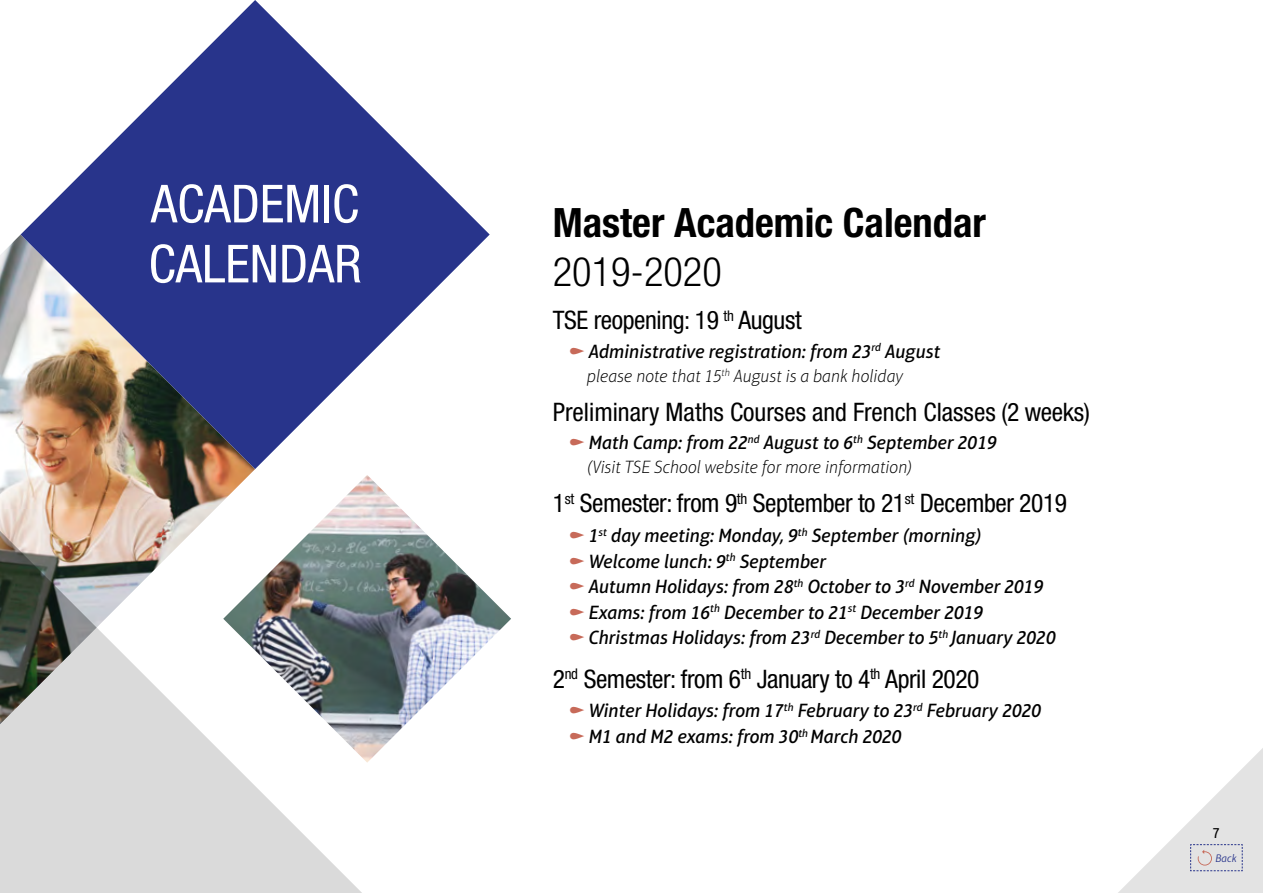
<style>
.page{position:relative;width:1263px;height:893px;background:#fff}
.page>*{position:absolute;margin:0;border:0;box-sizing:border-box;transform-origin:0 0}
.t1{font:condensed 52.5px/60px "Helvetica Neue LT Pro";color:#fff}
.t2{font:700 condensed 40.5px "Helvetica Neue LT Pro";color:#000}
.t3{font:300 condensed 40.5px "Helvetica Neue LT Pro";color:#000}
.t4{font:condensed 25.5px "Helvetica Neue LT Pro";letter-spacing:-.015em;color:#000}
.t5{font:italic 500 19.5px/25.5px "Aptifer Sans LT Pro";color:#000}
.t6{font:italic 100 18px "Aptifer Sans LT Pro";color:#000}
.t7{font:15px "Aptifer Sans LT Pro";color:#000}
.t8{font:italic 300 11.1px "Aptifer Sans LT Pro";color:#28348b}
</style>
<div class="page">
<svg style="left:0;top:724px;width:362px;height:169px;fill:#dadada"></svg>
<svg style="left:1118px;top:748px;width:145px;height:145px"></svg>
<img style="left:0;top:235px;width:255px;height:489px">
<svg style="left:21px;top:0;width:469px;height:469px;fill:#29358b"></svg>
<img style="left:0;top:512px;width:97px;height:228px">
<img style="left:223px;top:475px;width:288px;height:288px">
<h1 class="t1" style="left:148px;top:173px;width:211px">ACADEMIC<br>CALENDAR</h1>
<h2 class="t2" style="left:553px;top:198px;width:435px">Master Academic Calendar</h2>
<h2 class="t3" style="left:553px;top:248px;width:171px">2019-2020</h2>
<h3 class="t4" style="left:553px;top:306px;width:250px">TSE reopening: 19 <sup>th</sup> August</h3>
<p class="t5" style="left:589px;top:338px;width:353px">Administrative registration: from 23<sup>rd</sup> August</p>
<p class="t6" style="left:587px;top:366px;width:318px">please note that 15<sup>th</sup> August is a bank holiday</p>
<h3 class="t4" style="left:553px;top:397px;width:539px">Preliminary Maths Courses and French Classes (2 weeks)</h3>
<p class="t5" style="left:589px;top:430px;width:409px">Math Camp: from 22<sup>nd</sup> August to 6<sup>th</sup> September 2019</p>
<p class="t6" style="left:587px;top:457px;width:327px">(Visit TSE School website for more information)</p>
<h3 class="t4" style="left:553px;top:489px;width:516px">1<sup>st</sup> Semester: from 9<sup>th</sup> September to 21<sup>st</sup> December 2019</h3>
<p class="t5" style="left:589px;top:523px;width:468px">1<sup>st</sup> day meeting: Monday, 9<sup>th</sup> September (morning)<br>Welcome lunch: 9<sup>th</sup> September<br>Autumn Holidays: from 28<sup>th</sup> October to 3<sup>rd</sup> November 2019<br>Exams: from 16<sup>th</sup> December to 21<sup>st</sup> December 2019<br>Christmas Holidays: from 23<sup>rd</sup> December to 5<sup>th</sup> January 2020</p>
<h3 class="t4" style="left:553px;top:664px;width:428px">2<sup>nd</sup> Semester: from 6<sup>th</sup> January to 4<sup>th</sup> April 2020</h3>
<p class="t5" style="left:589px;top:698px;width:454px">Winter Holidays: from 17<sup>th</sup> February to 23<sup>rd</sup> February 2020<br>M1 and M2 exams: from 30<sup>th</sup> March 2020</p>
<p class="t7" style="left:1212px;top:824px;width:9px">7</p>
<p class="t8" style="left:1215px;top:852px;width:23px">Back</p>
</div>
